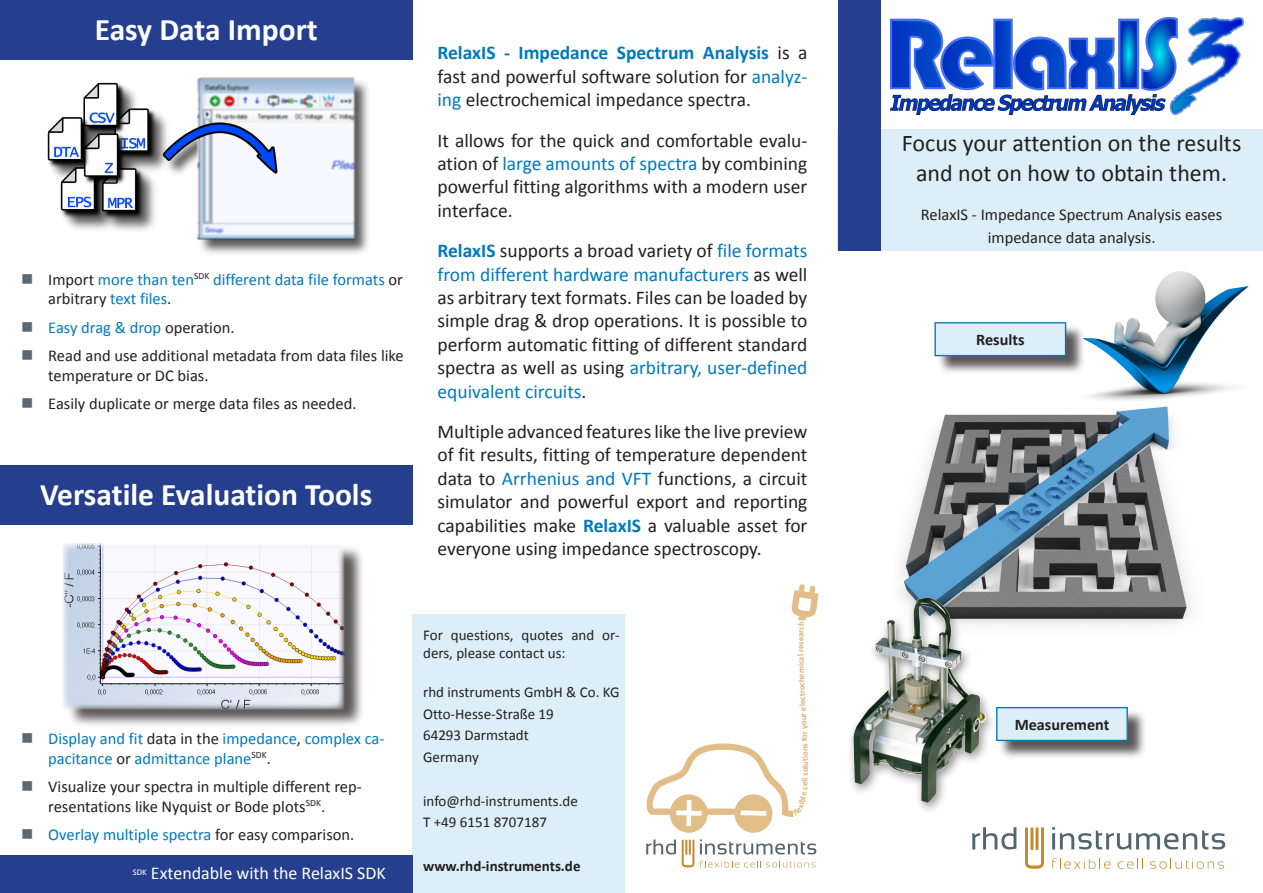
<style>
.page{position:relative;width:1263px;height:893px;background:#fff}
.page>*{position:absolute;margin:0;border:0;box-sizing:border-box;transform-origin:0 0}
.t1{font:700 31.5px "Calibri";color:#fff}
.t2{font:24px/30px "Calibri";color:#231f20;text-align:center}
.t3{font:19.5px/23.4px "Calibri";color:#231f20;text-align:justify}
.t4{font:18px "Calibri";color:#fff}
.t5{font:16.5px/28.3px "Calibri";color:#231f20}
.t6{font:16.5px/19.8px "Calibri";color:#0078c0}
.t7{font:700 16.2px "Calibri";color:#231f20}
.t8{font:15px/21.8px "Calibri";color:#231f20}
.t9{font:700 15px "Calibri";color:#231f20}
.t10{font:700 8.55px "Calibri";color:#c88a2a}
.s1{color:#231f20}
.s2{color:#0078c0}
.s3{font-weight:700;color:#0078c0}
.s4{font-size:8.7px}
</style>
<div class="page">
<img style="left:900px;top:406px;width:292px;height:219px">
<div style="left:838px;top:130px;width:425px;height:121px;background:#dceef7"></div>
<div style="left:0;top:0;width:412px;height:60px;background:#253f8e"></div>
<div style="left:412px;top:614px;width:213px;height:279px;background:#dceef7"></div>
<img style="left:891px;top:18px;width:353px;height:97px">
<div style="left:838px;top:0;width:42px;height:251px;background:#253f8e"></div>
<svg style="left:1052px;top:858px;width:59px;height:11px"></svg>
<svg style="left:1118px;top:859px;width:25px;height:10px"></svg>
<svg style="left:1150px;top:859px;width:74px;height:10px"></svg>
<svg style="left:972px;top:827px;width:44px;height:22px"></svg>
<svg style="left:1052px;top:827px;width:173px;height:22px"></svg>
<svg style="left:1025px;top:827px;width:19px;height:42px"></svg>
<svg style="left:700px;top:860px;width:115px;height:7px"></svg>
<svg style="left:646px;top:839px;width:30px;height:15px"></svg>
<svg style="left:700px;top:839px;width:116px;height:15px"></svg>
<svg style="left:682px;top:839px;width:12px;height:28px"></svg>
<div style="left:998px;top:709px;width:149px;height:51px;background:#231f20;opacity:.75"></div>
<div style="left:997px;top:708px;width:130px;height:32px;background:#dceef7"></div>
<div style="left:996px;top:707px;width:132px;height:34px;border:1px solid #0078c0"></div>
<div style="left:49px;top:78px;width:322px;height:178px;background:#231f20;opacity:.75"></div>
<img style="left:48px;top:77px;width:307px;height:163px">
<div style="left:66px;top:544px;width:300px;height:184px;background:#231f20;opacity:.75"></div>
<img style="left:62px;top:543px;width:285px;height:170px">
<div style="left:0;top:856px;width:412px;height:37px;background:#253f8e"></div>
<div style="left:847px;top:592px;width:150px;height:222px;background:#231f20;opacity:.5"></div>
<img style="left:854px;top:598px;width:132px;height:204px">
<div style="left:0;top:466px;width:412px;height:59px;background:#253f8e"></div>
<img style="left:1085px;top:271px;width:164px;height:130px">
<div style="left:936px;top:324px;width:149px;height:51px;background:#231f20;opacity:.75"></div>
<div style="left:935px;top:323px;width:130px;height:33px;background:#dceef7"></div>
<div style="left:934px;top:322px;width:132px;height:34px;border:1px solid #0078c0"></div>
<svg style="left:646px;top:743px;width:148px;height:90px"></svg>
<svg style="left:791px;top:584px;width:28px;height:37px"></svg>
<h1 class="t1" style="left:95px;top:9px;width:225px">Easy Data Import</h1>
<p class="t6" style="left:48px;top:269px;width:356px"><span class="s1">Import</span> more than ten<sup>SDK</sup> different data file formats <span class="s1">or arbitrary</span> text files<span class="s1">.</span></p>
<p class="t5" style="left:48px;top:313px;width:357px"><span class="s2">Easy drag &amp; drop</span> operation.<br>Read and use additional metadata from data files like</p>
<p class="t5" style="left:48px;top:361px;width:310px">temperature or DC bias.<br>Easily duplicate or merge data files as needed.</p>
<h1 class="t1" style="left:40px;top:475px;width:334px">Versatile Evaluation Tools</h1>
<p class="t3" style="left:437px;top:41px;width:371px"><span class="s3">RelaxIS - Impedance Spectrum Analysis</span> is a fast and powerful software solution for <span class="s2">analyz&shy;ing</span> electrochemical impedance spectra.</p>
<p class="t3" style="left:437px;top:128px;width:371px">It allows for the quick and comfortable evalu&shy;ation of <span class="s2">large amounts of spectra</span> by combining powerful fitting algorithms with a modern user interface.</p>
<p class="t3" style="left:437px;top:239px;width:371px"><span class="s3">RelaxIS</span> supports a broad variety of <span class="s2">file formats from different hardware manufacturers</span> as well as arbitrary text formats. Files can be loaded by simple drag &amp; drop operations. It is possible to perform automatic fitting of different standard spectra as well as using <span class="s2">arbitrary, user-defined equivalent circuits</span>.</p>
<p class="t3" style="left:437px;top:420px;width:371px">Multiple advanced features like the live preview of fit results, fitting of temperature dependent data to <span class="s2">Arrhenius and VFT</span> functions, a circuit simulator and powerful export and reporting capabilities make <span class="s3">RelaxIS</span> a valuable asset for everyone using impedance spectroscopy.</p>
<p class="t6" style="left:48px;top:728px;width:338px">Display and fit <span class="s1">data in the</span> impedance<span class="s1">,</span> complex ca&shy;pacitance <span class="s1">or</span> admittance plane<sup>SDK</sup><span class="s1">.</span></p>
<p class="t5" style="left:48px;top:776px;width:315px;line-height:19.8px">Visualize your spectra in multiple different rep&shy;resentations like Nyquist or Bode plots<sup>SDK</sup>.</p>
<p class="t6" style="left:48px;top:825px;width:308px">Overlay multiple spectra <span class="s1">for easy comparison.</span></p>
<p class="t4" style="left:133px;top:862px;width:255px"><sup>SDK</sup> Extendable with the RelaxIS SDK</p>
<p class="t8" style="left:423px;top:626px;width:198px;line-height:18px">For questions, quotes and or&shy;ders, please contact us:</p>
<p class="t8" style="left:423px;top:681px;width:198px">rhd instruments GmbH &amp; Co. KG<br>Otto-Hesse-Straße 19<br>64293 Darmstadt<br>Germany</p>
<p class="t8" style="left:423px;top:790px;width:156px">info@rhd-instruments.de<br>T +49 6151 8707187</p>
<p class="t9" style="left:423px;top:856px;width:159px">www.rhd-instruments.de</p>
<p class="t10" style="left:795px;top:652px;width:12px;rotate:-90deg">res</p>
<p class="t10" style="left:796px;top:682px;width:20px;rotate:-92deg">hem<span class="s4">i</span></p>
<p class="t10" style="left:799px;top:739px;width:58px;rotate:-93deg">or your e el ctroc</p>
<p class="t10" style="left:800px;top:766px;width:16px;rotate:-91deg">ut oi</p>
<p class="t10" style="left:800px;top:772px;width:8px;rotate:-90deg">o<span class="s4">l</span></p>
<p class="t2" style="left:902px;top:128px;width:341px">Focus your attention on the results and not on how to obtain them.</p>
<p class="t5" style="left:921px;top:204px;width:303px;line-height:22.5px;text-align:center">RelaxIS - Impedance Spectrum Analysis eases impedance data analysis.</p>
<p class="t7" style="left:976px;top:330px;width:50px">Results</p>
<p class="t7" style="left:1015px;top:714px;width:96px">Measurement</p>
</div>
